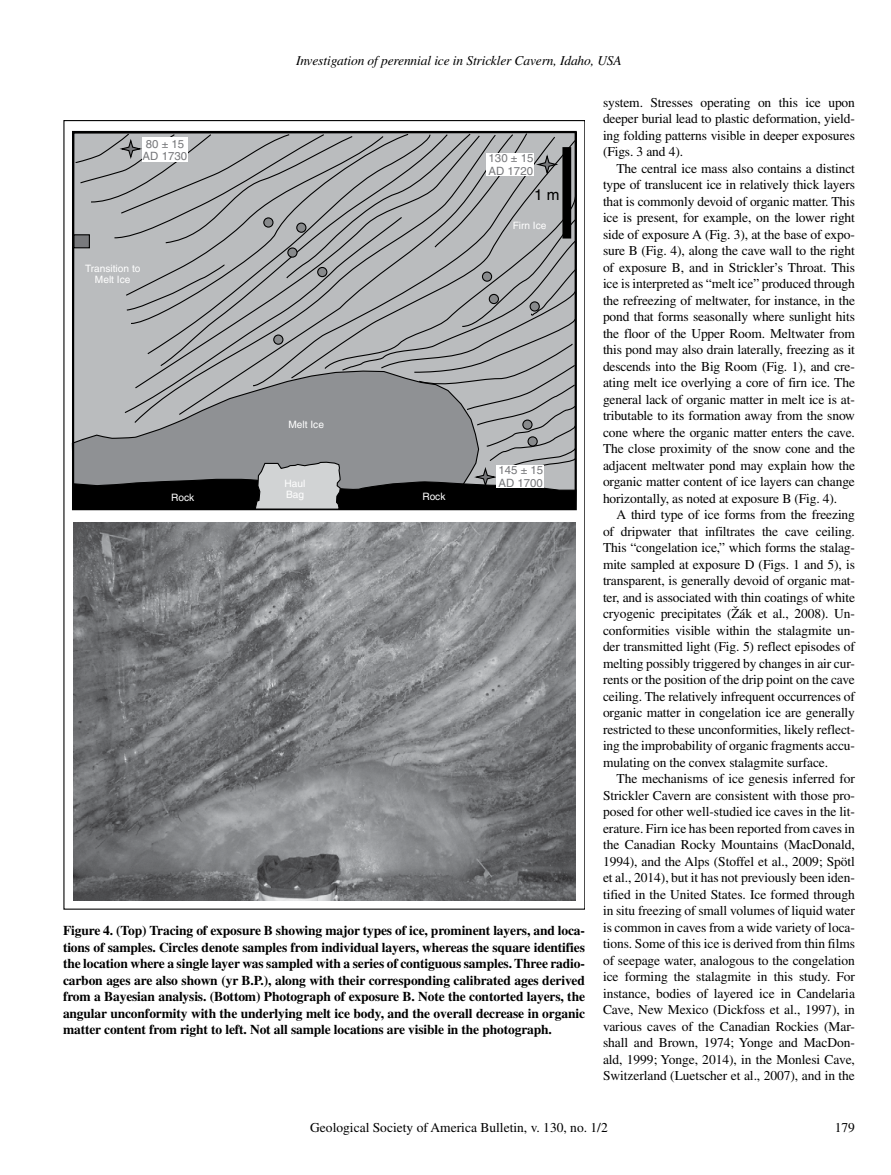
<style>
.page{position:relative;width:891px;height:1175px;background:#fff}
.page>*{position:absolute;margin:0;border:0;box-sizing:border-box;transform-origin:0 0}
.t1{font:15.3px "Helvetica";color:#000}
.t2{font:13.5px/16.5px "Times";letter-spacing:-.01em;color:#000;text-align:justify}
.t3{font:700 13.5px/16.5px "Times";letter-spacing:-.01em;color:#000;text-align:justify}
.t4{font:italic 13.5px "Times";letter-spacing:-.01em;color:#000}
.t5{font:11.4px/12.8px "Helvetica";color:#77787b}
.t6{font:10.2px/11.4px "Helvetica";color:#fff}
</style>
<div class="page">
<svg style="left:74px;top:132px;width:503px;height:329px;background:#a8a9ab"></svg>
<svg style="left:117px;top:139px;width:25px;height:22px"></svg>
<div style="left:528px;top:437px;width:9px;height:9px;background:#888a8c;border-radius:50%"></div>
<div style="left:528px;top:436px;width:10px;height:10px;border:1px solid #000;border-radius:50%"></div>
<svg style="left:523px;top:420px;width:9px;height:9px"></svg>
<div style="left:522px;top:419px;width:11px;height:11px;border:1px solid #000;border-radius:50%"></div>
<div style="left:530px;top:302px;width:9px;height:9px;background:#888a8c;border-radius:50%"></div>
<div style="left:530px;top:301px;width:10px;height:10px;border:1px solid #000;border-radius:50%"></div>
<div style="left:489px;top:294px;width:9px;height:9px;background:#888a8c;border-radius:50%"></div>
<div style="left:489px;top:294px;width:10px;height:10px;border:1px solid #000;border-radius:50%"></div>
<div style="left:482px;top:272px;width:10px;height:9px;background:#888a8c;border-radius:50%"></div>
<div style="left:482px;top:271px;width:10px;height:11px;border:1px solid #000;border-radius:50%"></div>
<div style="left:274px;top:335px;width:9px;height:9px;background:#888a8c;border-radius:50%"></div>
<div style="left:273px;top:334px;width:10px;height:11px;border:1px solid #000;border-radius:50%"></div>
<div style="left:318px;top:267px;width:9px;height:10px;background:#888a8c;border-radius:50%"></div>
<div style="left:317px;top:267px;width:10px;height:10px;border:1px solid #000;border-radius:50%"></div>
<svg style="left:288px;top:248px;width:9px;height:9px"></svg>
<div style="left:287px;top:247px;width:11px;height:11px;border:1px solid #000;border-radius:50%"></div>
<div style="left:297px;top:223px;width:9px;height:9px;background:#888a8c;border-radius:50%"></div>
<div style="left:296px;top:222px;width:10px;height:11px;border:1px solid #000;border-radius:50%"></div>
<svg style="left:264px;top:218px;width:9px;height:9px"></svg>
<div style="left:263px;top:217px;width:11px;height:11px;border:1px solid #000;border-radius:50%"></div>
<div style="left:73px;top:234px;width:17px;height:14px;background:#797a7d;border:1px solid #000"></div>
<svg style="left:534px;top:155px;width:27px;height:21px"></svg>
<div style="left:486px;top:153px;width:48px;height:22px;background:#fff"></div>
<img style="left:73px;top:523px;width:503px;height:377px">
<svg style="left:72px;top:461px;width:505px;height:49px;background:#555657"></svg>
<div style="left:142px;top:138px;width:46px;height:24px;background:#fff"></div>
<div style="left:496px;top:465px;width:48px;height:22px;background:#fff"></div>
<p class="t4" style="left:296px;top:53px;width:327px">Investigation of perennial ice in Strickler Cavern, Idaho, USA</p>
<p class="t5" style="left:143px;top:137px;width:46px">80 ± 15<br>AD 1730</p>
<p class="t6" style="left:85px;top:262px;width:57px;text-align:center">Transition to<br>Melt Ice</p>
<p class="t5" style="left:489px;top:152px;width:46px">130 ± 15<br>AD 1720</p>
<p class="t1" style="left:534px;top:186px;width:27px">1 m</p>
<p class="t6" style="left:513px;top:219px;width:35px">Firn Ice</p>
<p class="t6" style="left:288px;top:419px;width:37px">Melt Ice</p>
<p class="t6" style="left:285px;top:477px;width:22px">Haul<br>Bag</p>
<p class="t6" style="left:171px;top:491px;width:25px">Rock</p>
<p class="t6" style="left:422px;top:490px;width:25px">Rock</p>
<p class="t5" style="left:498px;top:464px;width:46px">145 ± 15<br>AD 1700</p>
<p class="t3" style="left:63px;top:922px;width:524px">Figure 4. (Top) Tracing of exposure B showing major types of ice, prominent layers, and loca&shy;tions of samples. Circles denote samples from individual layers, whereas the square identifies the location where a single layer was sampled with a series of contiguous samples. Three radio&shy;carbon ages are also shown (yr B.P.), along with their corresponding calibrated ages derived from a Bayesian analysis. (Bottom) Photograph of exposure B. Note the contorted layers, the angular unconformity with the underlying melt ice body, and the overall decrease in organic matter content from right to left. Not all sample locations are visible in the photograph.</p>
<p class="t2" style="left:603px;top:94px;width:254px">system. Stresses operating on this ice upon deeper burial lead to plastic deformation, yield&shy;ing folding patterns visible in deeper exposures (Figs. 3 and 4).</p>
<p class="t2" style="left:603px;top:160px;width:254px;text-indent:14px">The central ice mass also contains a distinct type of translucent ice in relatively thick layers that is commonly devoid of organic matter. This ice is present, for example, on the lower right side of exposure A (Fig. 3), at the base of expo&shy;sure B (Fig. 4), along the cave wall to the right of exposure B, and in Strickler’s Throat. This ice is interpreted as “melt ice” produced through the refreezing of meltwater, for instance, in the pond that forms seasonally where sunlight hits the floor of the Upper Room. Meltwater from this pond may also drain laterally, freezing as it descends into the Big Room (Fig. 1), and cre&shy;ating melt ice overlying a core of firn ice. The general lack of organic matter in melt ice is at&shy;tributable to its formation away from the snow cone where the organic matter enters the cave.<br>The close proximity of the snow cone and the adjacent meltwater pond may explain how the organic matter content of ice layers can change horizontally, as noted at exposure B (Fig. 4).</p>
<p class="t2" style="left:603px;top:506px;width:254px;text-indent:14px">A third type of ice forms from the freezing of dripwater that infiltrates the cave ceiling.<br>This “congelation ice,” which forms the stalag&shy;mite sampled at exposure D (Figs. 1 and 5), is transparent, is generally devoid of organic mat&shy;ter, and is associated with thin coatings of white cryogenic precipitates (Žák et al., 2008). Un&shy;conformities visible within the stalagmite un&shy;der transmitted light (Fig. 5) reflect episodes of melting possibly triggered by changes in air cur&shy;rents or the position of the drip point on the cave ceiling. The relatively infrequent occurrences of organic matter in congelation ice are generally restricted to these unconformities, likely reflect&shy;ing the improbability of organic fragments accu&shy;mulating on the convex stalagmite surface.</p>
<p class="t2" style="left:603px;top:770px;width:254px;text-indent:14px">The mechanisms of ice genesis inferred for Strickler Cavern are consistent with those pro&shy;posed for other well-studied ice caves in the lit&shy;erature. Firn ice has been reported from caves in the Canadian Rocky Mountains (MacDonald, 1994), and the Alps (Stoffel et al., 2009; Spötl et al., 2014), but it has not previously been iden&shy;tified in the United States. Ice formed through in situ freezing of small volumes of liquid water is common in caves from a wide variety of loca&shy;tions. Some of this ice is derived from thin films of seepage water, analogous to the congelation ice forming the stalagmite in this study. For instance, bodies of layered ice in Candelaria Cave, New Mexico (Dickfoss et al., 1997), in various caves of the Canadian Rockies (Mar&shy;shall and Brown, 1974; Yonge and MacDon&shy;ald, 1999; Yonge, 2014), in the Monlesi Cave, Switzerland (Luetscher et al., 2007), and in the</p>
<p class="t2" style="left:310px;top:1118px;width:299px">Geological Society of America Bulletin, v. 130, no. 1/2</p>
<p class="t2" style="left:835px;top:1118px;width:22px">179</p>
</div>
